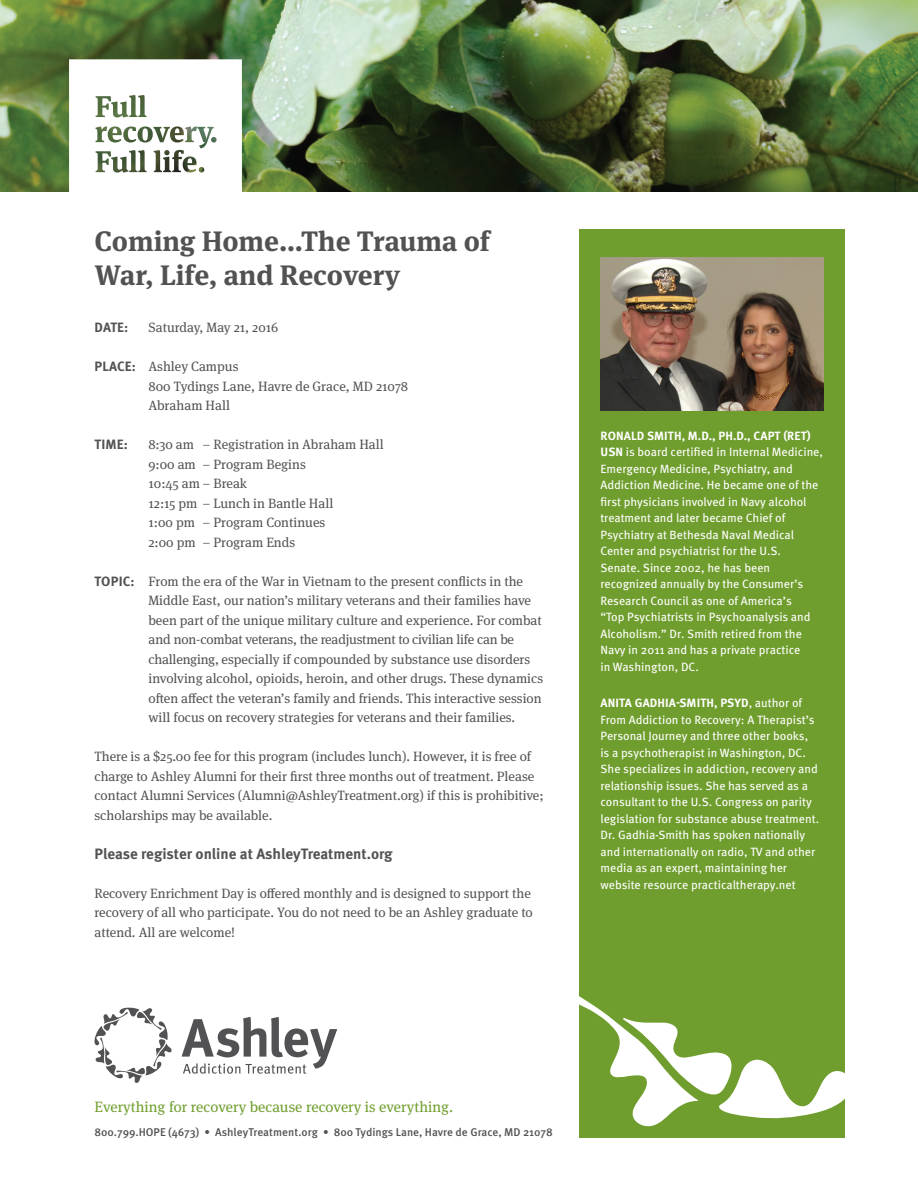
<style>
.page{position:relative;width:918px;height:1188px;background:#fff}
.page>*{position:absolute;margin:0;border:0;box-sizing:border-box;transform-origin:0 0}
.t1{font:700 28.05px/33.8px "Meta Serif OT";color:#525254}
.t2{font:15px "Meta Serif OT";letter-spacing:.005em;color:#709e2e}
.t3{font:700 15px "Meta OT";color:#525254}
.t4{font:13.5px/19.5px "Meta Serif OT";color:#525254}
.t5{font:700 13.5px "Meta OT";letter-spacing:.01em;color:#525254}
.t6{font:12px/16.5px "Meta OT";color:#fff}
.t7{font:500 11.25px "Meta OT";color:#525254}
.s1{font-family:"Meta OT";font-weight:700}
.s2{font-weight:700}
</style>
<div class="page">
<div style="left:580px;top:230px;width:265px;height:908px;background:#709e2e"></div>
<img style="left:600px;top:257px;width:224px;height:153px">
<img style="left:0;top:0;width:918px;height:191px">
<svg style="left:69px;top:59px;width:173px;height:133px"></svg>
<svg style="left:94px;top:1008px;width:78px;height:75px"></svg>
<svg style="left:182px;top:1017px;width:155px;height:57px"></svg>
<svg style="left:579px;top:987px;width:266px;height:142px"></svg>
<p class="t1" style="left:94px;top:224px;width:397px">Coming Home…The Trauma of<br>War, Life, and Recovery</p>
<p class="t5" style="left:95px;top:319px;width:35px">DATE:</p>
<p class="t4" style="left:148px;top:318px;width:131px">Saturday, May 21, 2016</p>
<p class="t4" style="left:148px;top:357px;width:261px;text-indent:-54px"><span class="s1">PLACE:</span> Ashley Campus<br>800 Tydings Lane, Havre de Grace, MD 21078<br>Abraham Hall</p>
<p class="t5" style="left:95px;top:436px;width:35px">TIME:</p>
<p class="t4" style="left:148px;top:435px;width:237px">8:30 am – Registration in Abraham Hall<br>9:00 am – Program Begins<br>10:45 am – Break<br>12:15 pm – Lunch in Bantle Hall<br>1:00 pm – Program Continues<br>2:00 pm – Program Ends</p>
<p class="t4" style="left:148px;top:571px;width:395px;text-indent:-54px"><span class="s1">TOPIC:</span> From the era of the War in Vietnam to the present conflicts in the Middle East, our nation’s military veterans and their families have been part of the unique military culture and experience. For combat and non-combat veterans, the readjustment to civilian life can be</p>
<p class="t4" style="left:148px;top:649px;width:383px">challenging, especially if compounded by substance use disorders</p>
<p class="t4" style="left:148px;top:669px;width:396px;text-align:justify">involving alcohol, opioids, heroin, and other drugs. These dynamics often affect the veteran’s family and friends. This interactive session will focus on recovery strategies for veterans and their families.</p>
<p class="t4" style="left:94px;top:747px;width:451px">There is a $25.00 fee for this program (includes lunch). However, it is free of charge to Ashley Alumni for their first three months out of treatment. Please contact Alumni Services (Alumni@AshleyTreatment.org) if this is prohibitive; scholarships may be available.</p>
<p class="t3" style="left:94px;top:845px;width:300px">Please register online at AshleyTreatment.org</p>
<p class="t4" style="left:94px;top:883px;width:440px">Recovery Enrichment Day is offered monthly and is designed to support the recovery of all who participate. You do not need to be an Ashley graduate to attend. All are welcome!</p>
<p class="t6" style="left:600px;top:428px;width:224px"><span class="s2">RONALD SMITH, M.D., PH.D., CAPT (RET)<br>USN</span> is board certified in Internal Medicine, Emergency Medicine, Psychiatry, and Addiction Medicine. He became one of the first physicians involved in Navy alcohol treatment and later became Chief of Psychiatry at Bethesda Naval Medical Center and psychiatrist for the U.S.<br>Senate. Since 2002, he has been recognized annually by the Consumer’s Research Council as one of America’s<br>“Top Psychiatrists in Psychoanalysis and Alcoholism.” Dr. Smith retired from the Navy in 2011 and has a private practice<br>in Washington, DC.</p>
<p class="t6" style="left:600px;top:695px;width:220px"><span class="s2">ANITA GADHIA-SMITH, PSYD</span>, author of From Addiction to Recovery: A Therapist’s Personal Journey and three other books, is a psychotherapist in Washington, DC.<br>She specializes in addiction, recovery and relationship issues. She has served as a consultant to the U.S. Congress on parity legislation for substance abuse treatment.<br>Dr. Gadhia-Smith has spoken nationally and internationally on radio, TV and other media as an expert, maintaining her website resource practicaltherapy.net</p>
<p class="t2" style="left:94px;top:1097px;width:360px">Everything for recovery because recovery is everything.</p>
<p class="t7" style="left:94px;top:1126px;width:460px">800.799.HOPE (4673) • AshleyTreatment.org • 800 Tydings Lane, Havre de Grace, MD 21078</p>
</div>
